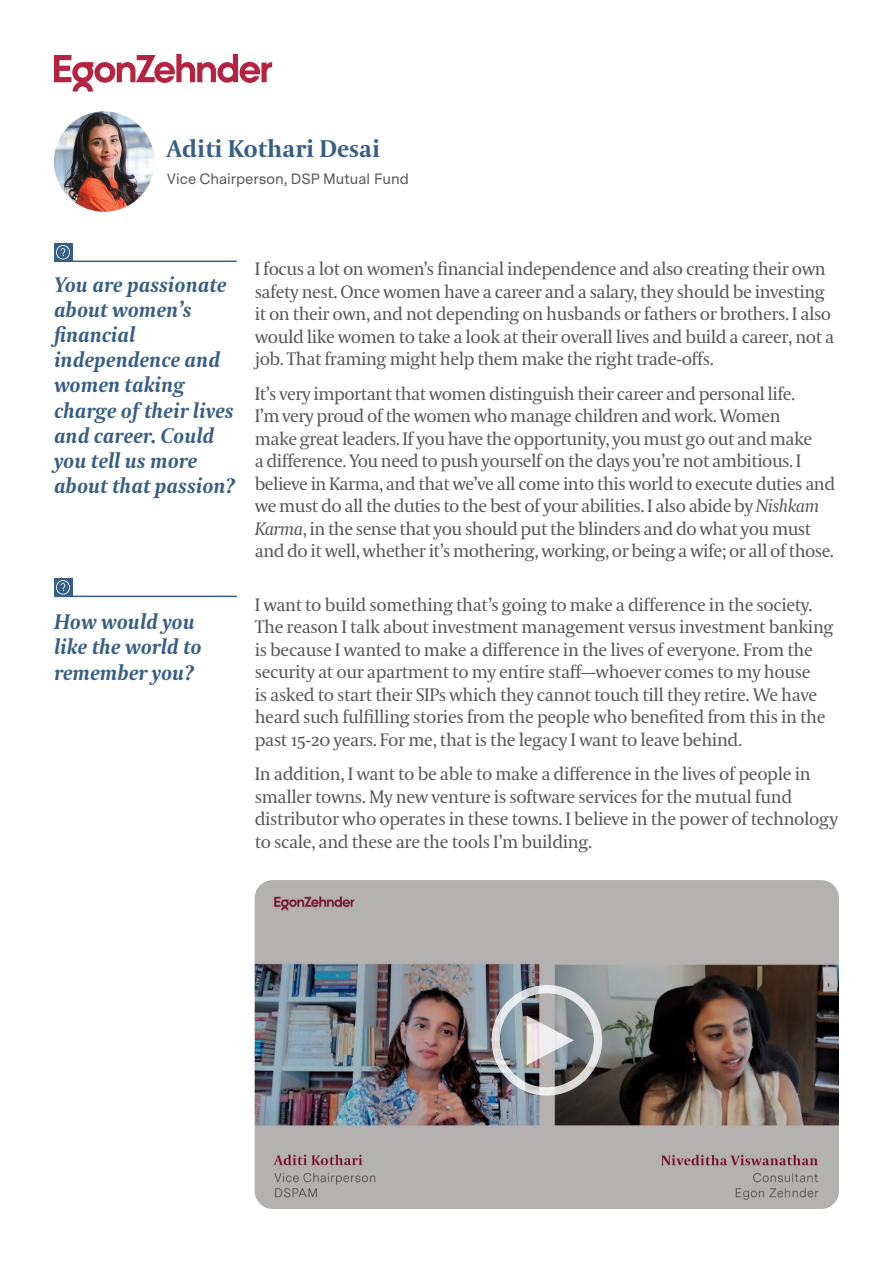
<style>
.page{position:relative;width:893px;height:1263px;background:#fff}
.page>*{position:absolute;margin:0;border:0;box-sizing:border-box;transform-origin:0 0}
.Names{font:700 24px "Coranto 2";color:#375f86}
.Ques_-_2{font:italic 700 21px/25.2px "Coranto 2";color:#375f86}
.Ans{font:18px/22.5px "Coranto 2";letter-spacing:-.025em;color:#57585a}
.Designations{font:15px "Messina Sans";color:#57585a}
.s1{font-style:italic}
</style>
<div class="page">
<svg style="left:54px;top:54px;width:218px;height:38px"></svg>
<img style="left:54px;top:111px;width:100px;height:101px;border-radius:50px">
<img style="left:255px;top:880px;width:584px;height:329px;border-radius:18px">
<svg style="left:492px;top:985px;width:110px;height:110px;background:#9b9fa2"></svg>
<div style="left:54px;top:243px;width:18px;height:18px;background:#375f86"></div>
<svg style="left:56px;top:245px;width:14px;height:15px"></svg>
<hr style="left:54px;top:261px;width:183px;height:1px;background:#375f86">
<div style="left:54px;top:578px;width:18px;height:18px;background:#375f86"></div>
<svg style="left:56px;top:580px;width:14px;height:15px"></svg>
<hr style="left:54px;top:596px;width:183px;height:1px;background:#375f86">
<p class="Names" style="left:167px;top:134px;width:215px">Aditi Kothari Desai</p>
<p class="Designations" style="left:167px;top:170px;width:243px">Vice Chairperson, DSP Mutual Fund</p>
<p class="Ques_-_2" style="left:54px;top:272px;width:183px">You are passionate about women’s financial independence and women taking charge of their lives and career. Could you tell us more about that passion?</p>
<p class="Ques_-_2" style="left:54px;top:610px;width:149px">How would you like the world to remember you?</p>
<p class="Ans" style="left:255px;top:258px;width:581px">I focus a lot on women’s financial independence and also creating their own safety nest. Once women have a career and a salary, they should be investing it on their own, and not depending on husbands or fathers or brothers. I also would like women to take a look at their overall lives and build a career, not a job. That framing might help them make the right trade-offs.</p>
<p class="Ans" style="left:255px;top:383px;width:582px">It’s very important that women distinguish their career and personal life.<br>I’m very proud of the women who manage children and work. Women<br>make great leaders. If you have the opportunity, you must go out and make<br>a difference. You need to push yourself on the days you’re not ambitious. I believe in Karma, and that we’ve all come into this world to execute duties and we must do all the duties to the best of your abilities. I also abide by <span class="s1">Nishkam Karma</span>, in the sense that you should put the blinders and do what you must and do it well, whether it’s mothering, working, or being a wife; or all of those.</p>
<p class="Ans" style="left:255px;top:594px;width:580px">I want to build something that’s going to make a difference in the society.<br>The reason I talk about investment management versus investment banking is because I wanted to make a difference in the lives of everyone. From the security at our apartment to my entire staff—whoever comes to my house<br>is asked to start their SIPs which they cannot touch till they retire. We have heard such fulfilling stories from the people who benefited from this in the past 15-20 years. For me, that is the legacy I want to leave behind.</p>
<p class="Ans" style="left:255px;top:763px;width:585px">In addition, I want to be able to make a difference in the lives of people in smaller towns. My new venture is software services for the mutual fund distributor who operates in these towns. I believe in the power of technology to scale, and these are the tools I’m building.</p>
</div>
